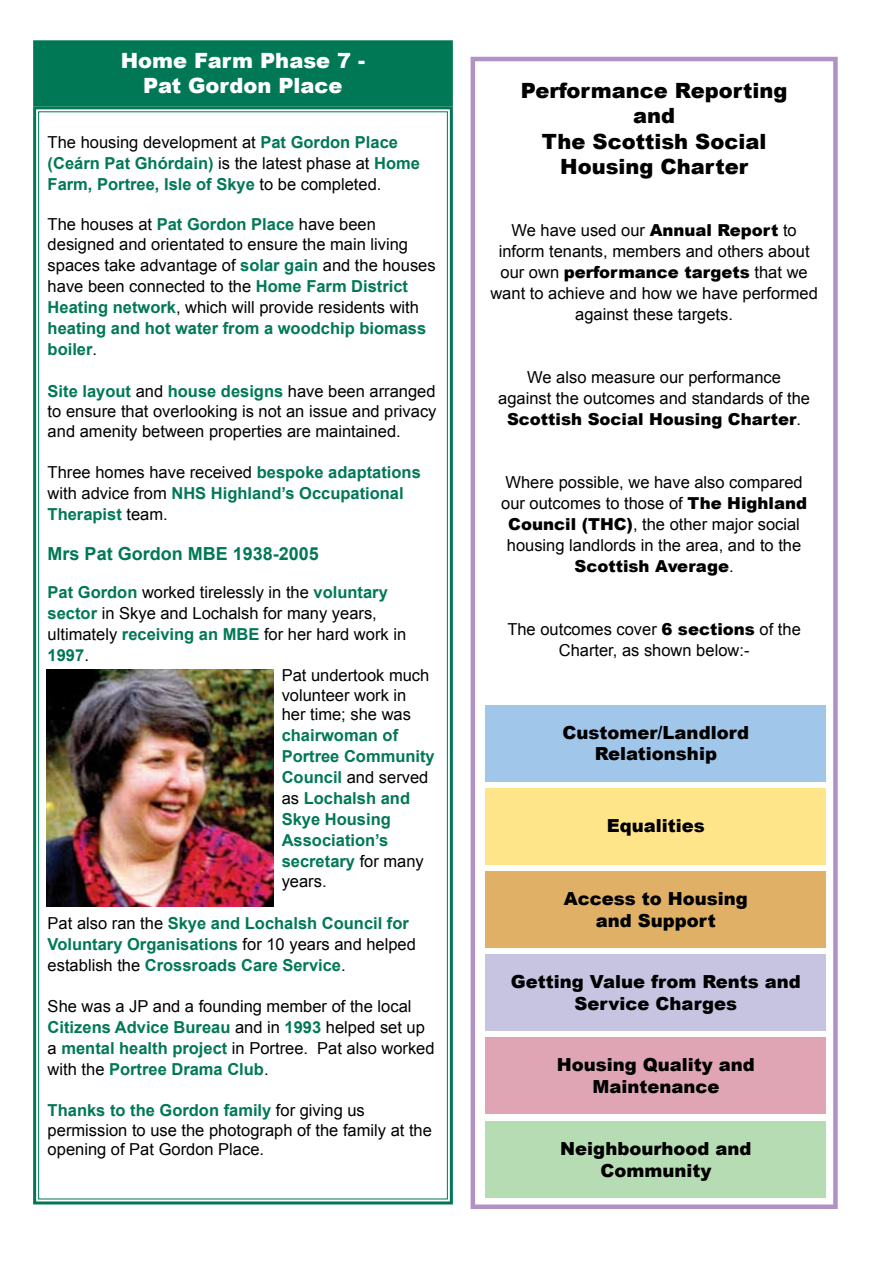
<style>
.page{position:relative;width:893px;height:1263px;background:#fff}
.page>*{position:absolute;margin:0;border:0;box-sizing:border-box;transform-origin:0 0}
.t1{font:900 21px/25.2px "Arial";color:#000;text-align:center}
.t2{font:900 21px/25.2px "Arial";color:#fff;text-align:center}
.t3{font:900 18px/21.6px "Arial";color:#000;text-align:center}
.t4{font:700 18px "Arial";color:#007856}
.t5{font:16.5px/21px "Arial";color:#000;text-align:center}
.t6{font:700 16.5px/20.9px "Arial";color:#007856}
.s1{font-weight:400;color:#000}
.s2{font-weight:700;color:#007856}
.s3{font-weight:900}
</style>
<div class="page">
<div style="left:471px;top:57px;width:367px;height:1152px;border:4px solid #b292c4"></div>
<div style="left:486px;top:788px;width:340px;height:76px;background:#ffe58a"></div>
<div style="left:486px;top:705px;width:340px;height:76px;background:#a0c6e9"></div>
<div style="left:486px;top:1037px;width:340px;height:77px;background:#dfa5b5"></div>
<div style="left:486px;top:1121px;width:340px;height:77px;background:#b5dcb3"></div>
<div style="left:486px;top:871px;width:340px;height:77px;background:#dfb065"></div>
<div style="left:486px;top:954px;width:340px;height:77px;background:#c7c4e2"></div>
<svg style="left:33px;top:108px;width:420px;height:1097px"></svg>
<div style="left:33px;top:40px;width:420px;height:68px;background:#007856"></div>
<div style="left:38px;top:45px;width:410px;height:56px;border:1px solid #007856"></div>
<img style="left:47px;top:670px;width:226px;height:237px">
<p class="t2" style="left:121px;top:47px;width:246px">Home Farm Phase 7 -<br>Pat Gordon Place</p>
<p class="t6" style="left:48px;top:132px;width:374px"><span class="s1">The housing development at</span> Pat Gordon Place (Ceárn Pat Ghórdain) <span class="s1">is the latest phase at</span> Home<br>Farm, Portree, Isle of Skye <span class="s1">to be completed.</span></p>
<p class="t5" style="left:48px;top:214px;width:389px;text-align:left">The houses at <span class="s2">Pat Gordon Place</span> have been designed and orientated to ensure the main living spaces take advantage of <span class="s2">solar gain</span> and the houses have been connected to the <span class="s2">Home Farm District Heating network</span>, which will provide residents with <span class="s2">heating and hot water from a woodchip biomass boiler</span>.</p>
<p class="t5" style="left:48px;top:382px;width:390px;line-height:19.8px;text-align:justify"><span class="s2">Site layout</span> and <span class="s2">house designs</span> have been arranged to ensure that overlooking is not an issue and privacy and amenity between properties are maintained.</p>
<p class="t6" style="left:48px;top:462px;width:375px"><span class="s1">Three homes have received</span> bespoke adaptations <span class="s1">with advice from</span> NHS Highland’s Occupational<br>Therapist <span class="s1">team.</span></p>
<p class="t4" style="left:48px;top:542px;width:273px">Mrs Pat Gordon MBE 1938-2005</p>
<p class="t5" style="left:48px;top:582px;width:342px"><span class="s2">Pat Gordon</span> worked tirelessly in the <span class="s2">voluntary</span></p>
<p class="t5" style="left:48px;top:603px;width:331px"><span class="s2">sector</span> in Skye and Lochalsh for many years,</p>
<p class="t5" style="left:48px;top:624px;width:360px">ultimately <span class="s2">receiving an MBE</span> for her hard work in</p>
<p class="t6" style="left:48px;top:645px;width:43px">1997<span class="s1">.</span></p>
<p class="t5" style="left:282px;top:665px;width:149px">Pat undertook much</p>
<p class="t5" style="left:282px;top:684px;width:126px">volunteer work in</p>
<p class="t5" style="left:282px;top:704px;width:131px">her time; she was</p>
<p class="t6" style="left:282px;top:726px;width:155px">chairwoman of<br>Portree Community<br>Council <span class="s1">and served as</span> Lochalsh and<br>Skye Housing<br>Association’s secretary <span class="s1">for many years.</span></p>
<p class="t6" style="left:48px;top:913px;width:370px"><span class="s1">Pat also ran the</span> Skye and Lochalsh Council for<br>Voluntary Organisations <span class="s1">for 10 years and helped establish the</span> Crossroads Care Service<span class="s1">.</span></p>
<p class="t5" style="left:48px;top:996px;width:388px;text-align:left">She was a JP and a founding member of the local <span class="s2">Citizens Advice Bureau</span> and in <span class="s2">1993</span> helped set up a <span class="s2">mental health project</span> in Portree. Pat also worked with the <span class="s2">Portree Drama Club</span>.</p>
<p class="t5" style="left:48px;top:1100px;width:386px;line-height:19.8px;text-align:left"><span class="s2">Thanks to the Gordon family</span> for giving us permission to use the photograph of the family at the opening of Pat Gordon Place.</p>
<p class="t1" style="left:521px;top:78px;width:268px">Performance Reporting and<br>The Scottish Social<br>Housing Charter</p>
<p class="t5" style="left:490px;top:220px;width:329px">We have used our <span class="s3">Annual Report</span> to inform tenants, members and others about our own <span class="s3">performance targets</span> that we want to achieve and how we have performed against these targets.</p>
<p class="t5" style="left:498px;top:367px;width:313px">We also measure our performance<br>against the outcomes and standards of the<br><span class="s3">Scottish Social Housing Charter</span>.</p>
<p class="t5" style="left:501px;top:472px;width:307px">Where possible, we have also compared our outcomes to those of <span class="s3">The Highland Council (THC)</span>, the other major social housing landlords in the area, and to the <span class="s3">Scottish Average</span>.</p>
<p class="t5" style="left:507px;top:619px;width:295px">The outcomes cover <span class="s3">6 sections</span> of the<br>Charter, as shown below:-</p>
<p class="t3" style="left:563px;top:721px;width:188px">Customer/Landlord<br>Relationship</p>
<p class="t3" style="left:607px;top:815px;width:99px">Equalities</p>
<p class="t3" style="left:564px;top:887px;width:186px">Access to Housing and Support</p>
<p class="t3" style="left:511px;top:970px;width:292px">Getting Value from Rents and<br>Service Charges</p>
<p class="t3" style="left:557px;top:1053px;width:200px">Housing Quality and<br>Maintenance</p>
<p class="t3" style="left:560px;top:1137px;width:193px">Neighbourhood and<br>Community</p>
</div>
